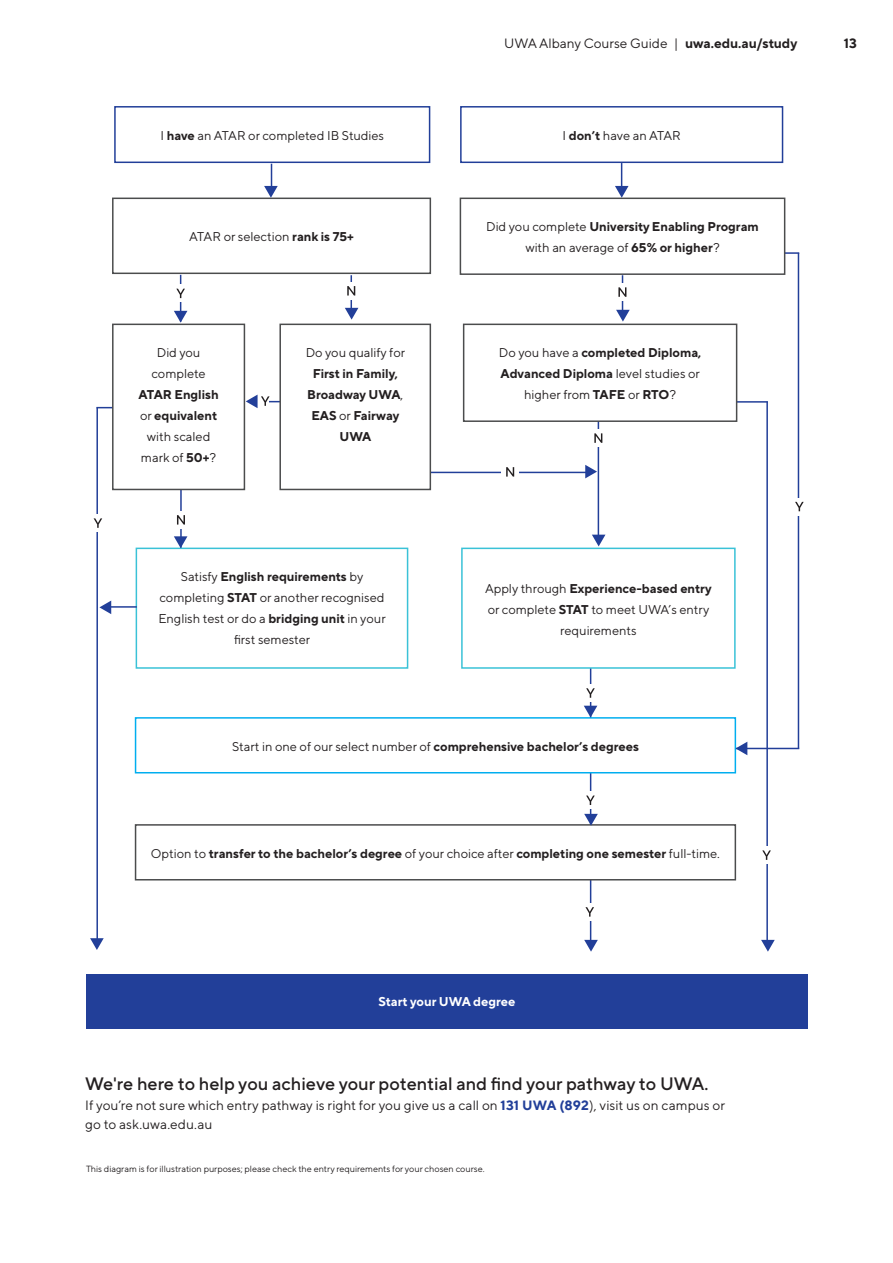
<style>
.page{position:relative;width:893px;height:1263px;background:#fff}
.page>*{position:absolute;margin:0;border:0;box-sizing:border-box;transform-origin:0 0}
.Body_copy__9pt{font:500 18px "TT Norms Pro";color:#231f20}
.Body_copy___9pt{font:13.5px/19.5px "TT Norms Pro";letter-spacing:.005em;color:#231f20}
.t1{font:700 13.5px "TT Norms Pro";color:#231f20}
.Body_copy__9pt-2{font:700 12.75px/21px "TT Norms Pro";color:#231f20;text-align:center}
.Body_copy__9pt-3{font:12.75px/21px "TT Norms Pro";color:#231f20;text-align:center}
.Body_copy__9pt-4{font:700 12.75px "TT Norms Pro";color:#fff}
.Note{font:9px "TT Norms Pro";color:#231f20}
.s1{font-weight:700}
.s2{font-weight:400}
.s3{font-weight:700;color:#223f99}
</style>
<div class="page">
<hr style="left:418px;top:472px;width:169px;height:1px;background:#223f99">
<div style="left:502px;top:463px;width:17px;height:17px;background:#fff"></div>
<svg style="left:506px;top:467px;width:8px;height:10px"></svg>
<hr style="left:180px;top:393px;width:2px;height:205px;background:#223f99">
<hr style="left:590px;top:594px;width:1px;height:352px;background:#223f99">
<hr style="left:96px;top:407px;width:2px;height:541px;background:#223f99">
<hr style="left:96px;top:407px;width:33px;height:1px;background:#223f99">
<hr style="left:622px;top:275px;width:1px;height:40px;background:#223f99">
<div style="left:614px;top:284px;width:17px;height:17px;background:#fff"></div>
<svg style="left:618px;top:287px;width:8px;height:10px"></svg>
<div style="left:114px;top:106px;width:316px;height:57px;border:2px solid #223f99"></div>
<div style="left:460px;top:106px;width:323px;height:57px;border:2px solid #223f99"></div>
<hr style="left:351px;top:275px;width:1px;height:35px;background:#223f99">
<hr style="left:730px;top:748px;width:69px;height:1px;background:#223f99">
<hr style="left:798px;top:253px;width:1px;height:496px;background:#223f99">
<hr style="left:767px;top:252px;width:32px;height:2px;background:#223f99">
<div style="left:112px;top:198px;width:319px;height:76px;border:2px solid #4b4c4d"></div>
<div style="left:460px;top:198px;width:325px;height:76px;background:#fff"></div>
<div style="left:460px;top:198px;width:325px;height:77px;border:2px solid #4b4c4d"></div>
<hr style="left:252px;top:401px;width:44px;height:1px;background:#223f99">
<div style="left:113px;top:324px;width:131px;height:165px;background:#fff"></div>
<div style="left:112px;top:324px;width:133px;height:166px;border:2px solid #4b4c4d"></div>
<hr style="left:598px;top:406px;width:1px;height:133px;background:#223f99">
<div style="left:590px;top:430px;width:17px;height:17px;background:#fff"></div>
<svg style="left:594px;top:433px;width:8px;height:10px"></svg>
<div style="left:280px;top:324px;width:150px;height:165px;background:#fff"></div>
<div style="left:279px;top:324px;width:152px;height:166px;border:2px solid #4b4c4d"></div>
<hr style="left:766px;top:402px;width:2px;height:541px;background:#223f99">
<hr style="left:735px;top:401px;width:33px;height:2px;background:#223f99">
<div style="left:462px;top:548px;width:273px;height:120px;background:#fff"></div>
<div style="left:461px;top:548px;width:275px;height:121px;border:2px solid #3ac2d7"></div>
<div style="left:136px;top:548px;width:272px;height:120px;background:#fff"></div>
<div style="left:136px;top:548px;width:272px;height:121px;border:2px solid #3ac2d7"></div>
<div style="left:135px;top:717px;width:601px;height:56px;border:2px solid #00aeef"></div>
<div style="left:135px;top:824px;width:601px;height:56px;border:2px solid #4b4c4d"></div>
<div style="left:758px;top:847px;width:17px;height:17px;background:#fff"></div>
<svg style="left:762px;top:850px;width:9px;height:10px"></svg>
<div style="left:86px;top:974px;width:722px;height:55px;background:#223f99"></div>
<div style="left:464px;top:324px;width:273px;height:97px;background:#fff"></div>
<div style="left:463px;top:324px;width:274px;height:98px;border:2px solid #4b4c4d"></div>
<div style="left:343px;top:282px;width:17px;height:17px;background:#fff"></div>
<svg style="left:347px;top:286px;width:8px;height:9px"></svg>
<div style="left:791px;top:498px;width:17px;height:17px;background:#fff"></div>
<svg style="left:795px;top:502px;width:9px;height:9px"></svg>
<div style="left:172px;top:511px;width:17px;height:17px;background:#fff"></div>
<svg style="left:177px;top:515px;width:8px;height:10px"></svg>
<div style="left:582px;top:684px;width:17px;height:17px;background:#fff"></div>
<svg style="left:586px;top:688px;width:9px;height:10px"></svg>
<div style="left:582px;top:792px;width:17px;height:17px;background:#fff"></div>
<svg style="left:586px;top:795px;width:9px;height:10px"></svg>
<div style="left:581px;top:903px;width:17px;height:17px;background:#fff"></div>
<svg style="left:585px;top:907px;width:9px;height:10px"></svg>
<div style="left:89px;top:515px;width:17px;height:17px;background:#fff"></div>
<svg style="left:94px;top:518px;width:8px;height:10px"></svg>
<hr style="left:180px;top:275px;width:1px;height:47px;background:#223f99">
<div style="left:172px;top:285px;width:17px;height:17px;background:#fff"></div>
<svg style="left:176px;top:289px;width:9px;height:9px"></svg>
<svg style="left:174px;top:311px;width:13px;height:12px"></svg>
<svg style="left:174px;top:536px;width:13px;height:12px"></svg>
<svg style="left:90px;top:938px;width:14px;height:12px"></svg>
<svg style="left:761px;top:940px;width:14px;height:12px"></svg>
<svg style="left:592px;top:535px;width:13px;height:11px"></svg>
<svg style="left:584px;top:706px;width:13px;height:11px"></svg>
<svg style="left:345px;top:308px;width:13px;height:12px"></svg>
<svg style="left:264px;top:164px;width:14px;height:34px"></svg>
<svg style="left:615px;top:163px;width:14px;height:35px"></svg>
<svg style="left:246px;top:395px;width:24px;height:13px"></svg>
<svg style="left:736px;top:742px;width:11px;height:13px"></svg>
<hr style="left:106px;top:606px;width:31px;height:2px;background:#223f99">
<svg style="left:99px;top:600px;width:12px;height:14px"></svg>
<svg style="left:616px;top:310px;width:14px;height:12px"></svg>
<svg style="left:585px;top:465px;width:12px;height:13px"></svg>
<svg style="left:584px;top:814px;width:14px;height:12px"></svg>
<svg style="left:584px;top:940px;width:14px;height:12px"></svg>
<p class="Body_copy___9pt" style="left:504px;top:33px;width:294px">UWA Albany Course Guide | <span class="s1">uwa.edu.au/study</span></p>
<p class="t1" style="left:844px;top:34px;width:15px">13</p>
<p class="Body_copy__9pt-3" style="left:160px;top:124px;width:225px">I <span class="s1">have</span> an ATAR or completed IB Studies</p>
<p class="Body_copy__9pt-3" style="left:562px;top:124px;width:120px">I <span class="s1">don’t</span> have an ATAR</p>
<p class="Body_copy__9pt-3" style="left:189px;top:225px;width:166px">ATAR or selection <span class="s1">rank is 75+</span></p>
<p class="Body_copy__9pt-2" style="left:486px;top:215px;width:274px"><span class="s2">Did you complete</span> University Enabling Program <span class="s2">with an average of</span> 65% or higher<span class="s2">?</span></p>
<p class="Body_copy__9pt-3" style="left:139px;top:341px;width:82px">Did you complete<br><span class="s1">ATAR English </span>or <span class="s1">equivalent </span>with scaled mark of <span class="s1">50+</span>?</p>
<p class="Body_copy__9pt-2" style="left:306px;top:341px;width:101px"><span class="s2">Do you qualify for<br></span>First in Family,<br>Broadway UWA<span class="s2">,<br></span>EAS <span class="s2">or</span> Fairway<br>UWA</p>
<p class="Body_copy__9pt-3" style="left:158px;top:565px;width:229px">Satisfy <span class="s1">English requirements</span> by completing <span class="s1">STAT</span> or another recognised<br>English test or do a <span class="s1">bridging unit</span> in your first semester</p>
<p class="Body_copy__9pt-2" style="left:499px;top:341px;width:204px"><span class="s2">Do you have a</span> completed Diploma,<br>Advanced Diploma <span class="s2">level studies or higher from</span> TAFE <span class="s2">or</span> RTO<span class="s2">?</span></p>
<p class="Body_copy__9pt-3" style="left:485px;top:577px;width:228px">Apply through <span class="s1">Experience-based entry </span>or complete <span class="s1">STAT</span> to meet UWA’s entry requirements</p>
<p class="Body_copy__9pt-2" style="left:232px;top:735px;width:408px"><span class="s2">Start in one of our select number of</span> comprehensive bachelor’s degrees</p>
<p class="Body_copy__9pt-2" style="left:151px;top:842px;width:570px"><span class="s2">Option to</span> transfer to the bachelor’s degree <span class="s2">of your choice after</span> completing one semester <span class="s2">full-time.</span></p>
<p class="Body_copy__9pt-4" style="left:378px;top:992px;width:138px">Start your UWA degree</p>
<p class="Body_copy__9pt" style="left:85px;top:1071px;width:625px">We're here to help you achieve your potential and find your pathway to UWA.</p>
<p class="Body_copy___9pt" style="left:85px;top:1094px;width:642px">If you’re not sure which entry pathway is right for you give us a call on <span class="s3">131 UWA (892</span>), visit us on campus or go to ask.uwa.edu.au</p>
<p class="Note" style="left:86px;top:1163px;width:400px">This diagram is for illustration purposes; please check the entry requirements for your chosen course.</p>
</div>
